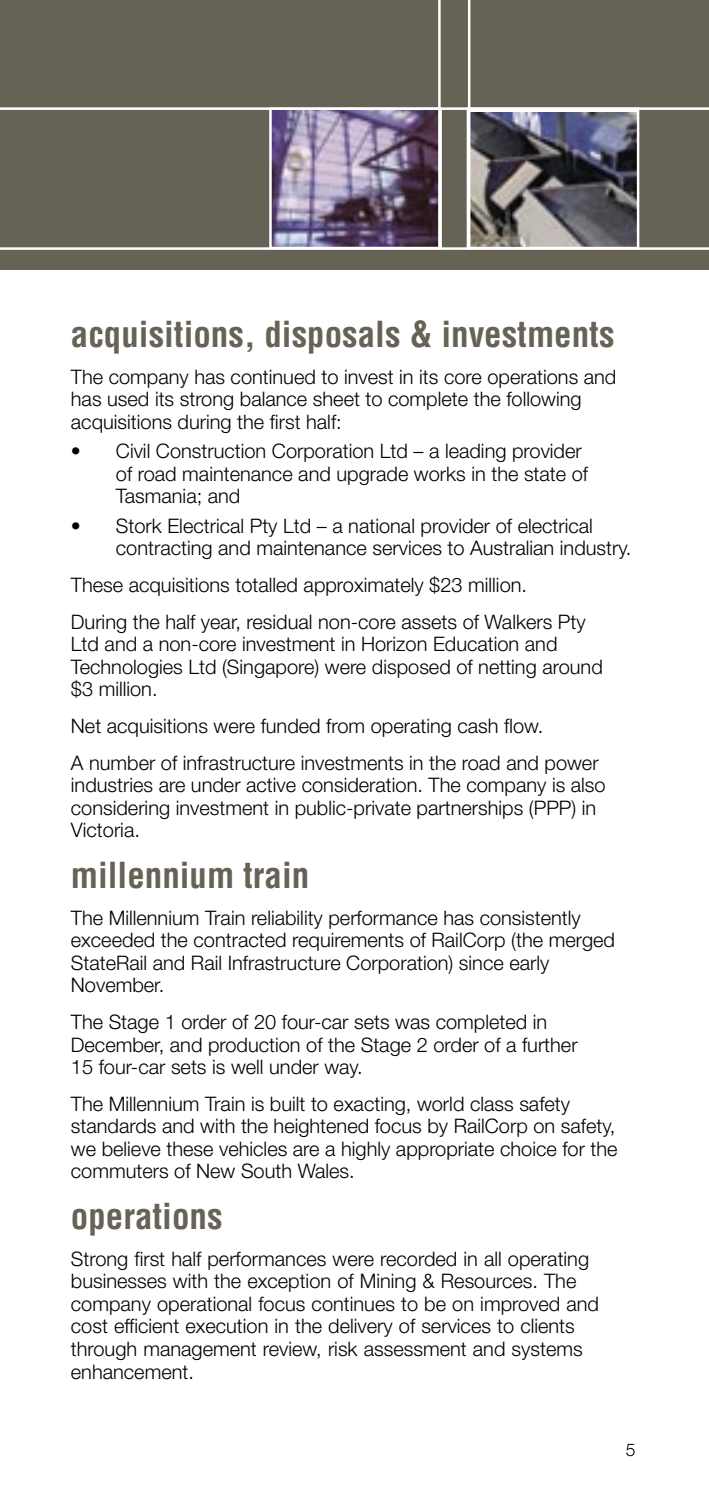
<style>
.page{position:relative;width:709px;height:1489px;background:#fff}
.page>*{position:absolute;margin:0;border:0;box-sizing:border-box;transform-origin:0 0}
.Heading_1{font:700 condensed 35px "Helvetica";color:#676256}
.Body_Text_2{font:700 condensed 35px "Helvetica";color:#676256}
.Body_Text_2-2{font:300 20px/22.5px "Helvetica Neue";color:#000}
.t1{font:300 17.5px "Helvetica Neue";color:#000}
</style>
<div class="page">
<div style="left:0;top:0;width:709px;height:269px;background:#676256"></div>
<img style="left:272px;top:110px;width:166px;height:136px">
<div style="left:269px;top:107px;width:173px;height:142px;border:2px solid #fff"></div>
<img style="left:470px;top:112px;width:166px;height:134px">
<div style="left:466px;top:107px;width:173px;height:142px;border:2px solid #fff"></div>
<hr style="left:0;top:247px;width:709px;height:3px;background:#fff">
<hr style="left:0;top:107px;width:709px;height:3px;background:#fff">
<hr style="left:438px;top:0;width:2px;height:248px;background:#fff">
<hr style="left:468px;top:0;width:2px;height:250px;background:#fff">
<p class="Heading_1" style="left:71px;top:312px;width:545px">acquisitions, disposals &amp; investments</p>
<p class="Body_Text_2-2" style="left:71px;top:365px;width:547px">The company has continued to invest in its core operations and has used its strong balance sheet to complete the following acquisitions during the first half:</p>
<p class="Body_Text_2-2" style="left:116px;top:439px;width:473px;text-indent:-45px">• Civil Construction Corporation Ltd – a leading provider of road maintenance and upgrade works in the state of<br>Tasmania; and</p>
<p class="Body_Text_2-2" style="left:116px;top:514px;width:517px;text-indent:-45px">• Stork Electrical Pty Ltd – a national provider of electrical contracting and maintenance services to Australian industry.</p>
<p class="Body_Text_2-2" style="left:71px;top:573px;width:457px">These acquisitions totalled approximately $23 million.</p>
<p class="Body_Text_2-2" style="left:71px;top:610px;width:533px">During the half year, residual non-core assets of Walkers Pty Ltd and a non-core investment in Horizon Education and Technologies Ltd (Singapore) were disposed of netting around $3 million.</p>
<p class="Body_Text_2-2" style="left:71px;top:714px;width:474px">Net acquisitions were funded from operating cash flow.</p>
<p class="Body_Text_2-2" style="left:71px;top:751px;width:536px">A number of infrastructure investments in the road and power industries are under active consideration. The company is also considering investment in public-private partnerships (PPP) in Victoria.</p>
<p class="Heading_1" style="left:71px;top:853px;width:240px">millennium train</p>
<p class="Body_Text_2-2" style="left:71px;top:906px;width:545px">The Millennium Train reliability performance has consistently exceeded the contracted requirements of RailCorp (the merged StateRail and Rail Infrastructure Corporation) since early November.</p>
<p class="Body_Text_2-2" style="left:71px;top:1010px;width:508px">The Stage 1 order of 20 four-car sets was completed in<br>December, and production of the Stage 2 order of a further<br>15 four-car sets is well under way.</p>
<p class="Body_Text_2-2" style="left:71px;top:1091px;width:548px">The Millennium Train is built to exacting, world class safety standards and with the heightened focus by RailCorp on safety, we believe these vehicles are a highly appropriate choice for the commuters of New South Wales.</p>
<p class="Body_Text_2" style="left:71px;top:1194px;width:153px">operations</p>
<p class="Body_Text_2-2" style="left:71px;top:1246px;width:529px">Strong first half performances were recorded in all operating businesses with the exception of Mining &amp; Resources. The company operational focus continues to be on improved and cost efficient execution in the delivery of services to clients through management review, risk assessment and systems enhancement.</p>
<p class="t1" style="left:626px;top:1438px;width:11px">5</p>
</div>
